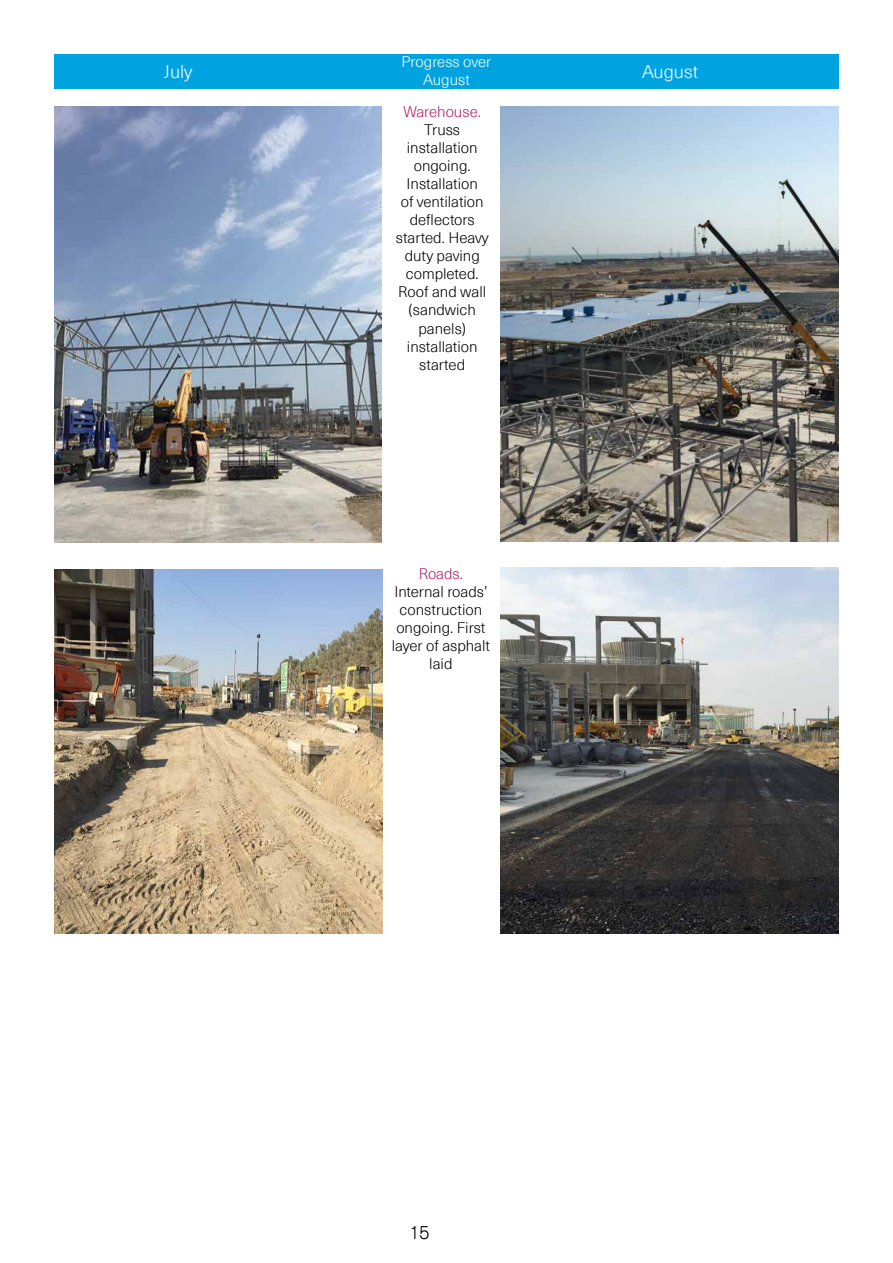
<style>
.page{position:relative;width:893px;height:1263px;background:#fff}
.page>*{position:absolute;margin:0;border:0;box-sizing:border-box;transform-origin:0 0}
.t1{font:300 18px "Neue Haas Unica W1 G";color:#fff}
.t2{font:300 18px "Akzidenz Grotesk";color:#000}
.t3{font:300 15px/18px "Neue Haas Unica W1 G";color:#000;text-align:center}
.t4{font:300 15px/18px "Neue Haas Unica W1 G";color:#fff;text-align:center}
.t5{font:300 15px "Neue Haas Unica W1 G";color:#b51f6b}
</style>
<div class="page">
<img style="left:54px;top:106px;width:327px;height:436px">
<img style="left:500px;top:106px;width:339px;height:436px">
<img style="left:54px;top:569px;width:328px;height:365px">
<img style="left:500px;top:567px;width:339px;height:367px">
<div style="left:54px;top:54px;width:785px;height:35px;background:#00a3e0"></div>
<p class="t4" style="left:401px;top:52px;width:91px">Progress over<br>August</p>
<p class="t1" style="left:164px;top:58px;width:30px">July</p>
<p class="t1" style="left:642px;top:58px;width:58px">August</p>
<p class="t5" style="left:404px;top:101px;width:79px">Warehouse.</p>
<p class="t3" style="left:396px;top:120px;width:94px">Truss installation ongoing.<br>Installation<br>of ventilation deflectors started. Heavy duty paving completed.<br>Roof and wall (sandwich panels) installation started</p>
<p class="t5" style="left:419px;top:562px;width:46px">Roads.</p>
<p class="t3" style="left:392px;top:581px;width:100px">Internal roads’ construction ongoing. First layer of asphalt laid</p>
<p class="t2" style="left:409px;top:1222px;width:22px">15</p>
</div>
